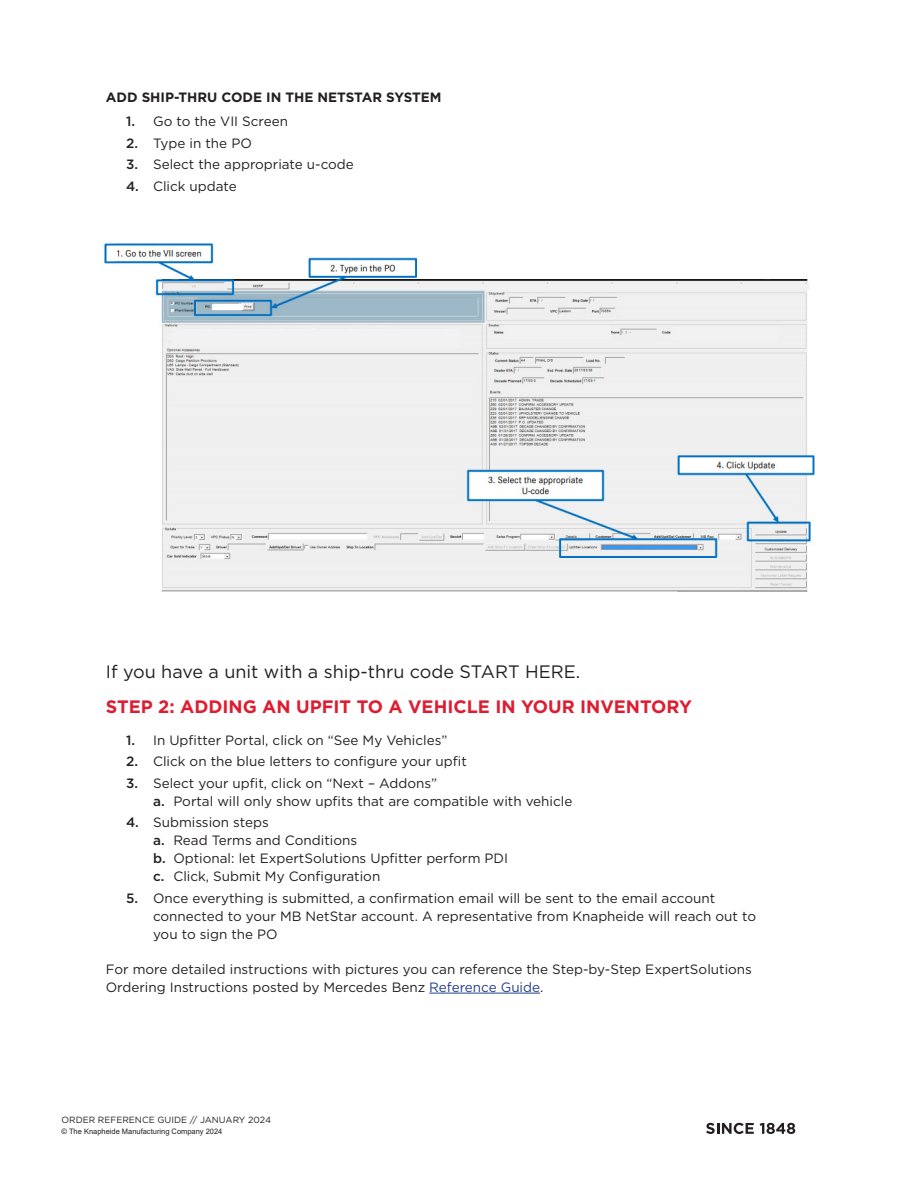
<style>
.page{position:relative;width:918px;height:1188px;background:#fff}
.page>*{position:absolute;margin:0;border:0;box-sizing:border-box;transform-origin:0 0}
.t1{font:700 18px "Gotham";color:#de1d31}
.t2{font:18px "Gotham";color:#231f20}
.t3{font:13.5px/18px "Gotham";color:#231f20}
.t4{font:700 13.5px "Gotham";color:#231f20}
.t5{font:9px "Gotham";color:#231f20}
.t6{font:7.5px "Arial";color:#231f20}
.s1{font-weight:500}
.s2{color:#253f8e}
</style>
<div class="page">
<hr style="left:429px;top:993px;width:111px;height:1px;background:#253f8e">
<img style="left:104px;top:241px;width:710px;height:351px">
<svg style="left:706px;top:1122px;width:90px;height:12px"></svg>
<p class="t4" style="left:106px;top:91px;width:337px">ADD SHIP-THRU CODE IN THE NETSTAR SYSTEM</p>
<p class="t3" style="left:126px;top:113px;width:164px"><span class="s1">1.</span> Go to the VII Screen</p>
<p class="t3" style="left:126px;top:135px;width:127px"><span class="s1">2.</span> Type in the PO</p>
<p class="t3" style="left:126px;top:156px;width:229px"><span class="s1">3.</span> Select the appropriate u-code</p>
<p class="t3" style="left:126px;top:178px;width:112px"><span class="s1">4.</span> Click update</p>
<h1 class="t2" style="left:106px;top:664px;width:476px">If you have a unit with a ship-thru code START HERE.</h1>
<h1 class="t1" style="left:106px;top:699px;width:588px">STEP 2: ADDING AN UPFIT TO A VEHICLE IN YOUR INVENTORY</h1>
<p class="t3" style="left:126px;top:732px;width:323px"><span class="s1">1.</span> In Upfitter Portal, click on “See My Vehicles”</p>
<p class="t3" style="left:126px;top:753px;width:342px"><span class="s1">2.</span> Click on the blue letters to configure your upfit</p>
<p class="t3" style="left:153px;top:775px;width:421px;text-indent:-27px"><span class="s1">3.</span> Select your upfit, click on “Next – Addons”<br><span class="s1">a.</span> Portal will only show upfits that are compatible with vehicle</p>
<p class="t3" style="left:153px;top:814px;width:357px;text-indent:-27px"><span class="s1">4.</span> Submission steps<br><span class="s1">a.</span> Read Terms and Conditions<br><span class="s1">b.</span> Optional: let ExpertSolutions Upfitter perform PDI <span class="s1">c.</span> Click, Submit My Configuration</p>
<p class="t3" style="left:153px;top:890px;width:604px;text-indent:-27px"><span class="s1">5.</span> Once everything is submitted, a confirmation email will be sent to the email account connected to your MB NetStar account. A representative from Knapheide will reach out to you to sign the PO</p>
<p class="t3" style="left:106px;top:961px;width:648px">For more detailed instructions with pictures you can reference the Step-by-Step ExpertSolutions<br>Ordering Instructions posted by Mercedes Benz <span class="s2">Reference Guide</span>.</p>
<p class="t5" style="left:62px;top:1116px;width:211px">ORDER REFERENCE GUIDE // JANUARY 2024</p>
<p class="t6" style="left:62px;top:1129px;width:162px">© The Knapheide Manufacturing Company 2024</p>
</div>
